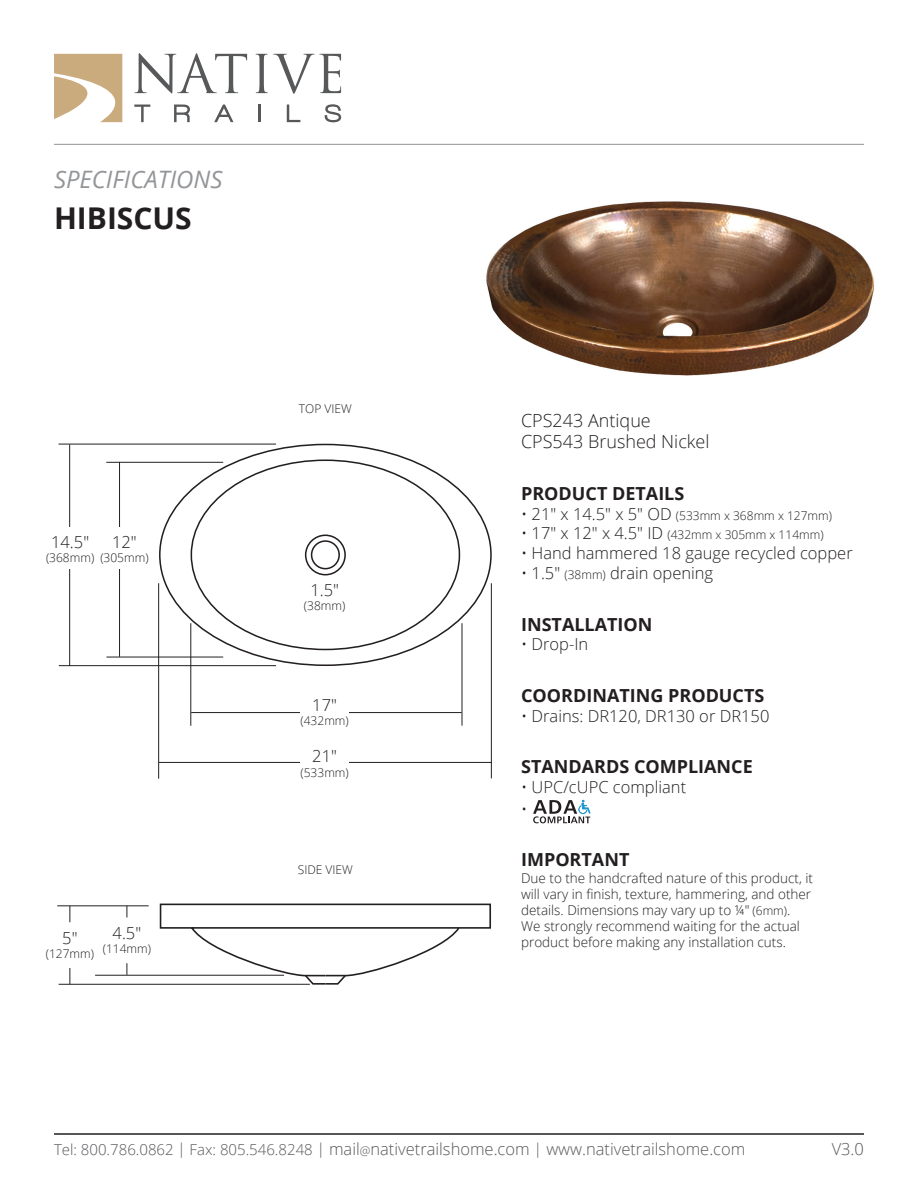
<style>
.page{position:relative;width:918px;height:1188px;background:#fff}
.page>*{position:absolute;margin:0;border:0;box-sizing:border-box;transform-origin:0 0}
.t1{font:700 30px "Open Sans";color:#231f20}
.t2{font:italic 24px "Open Sans";color:#939598}
.t3{font:700 18px "Open Sans";color:#231f20}
.t4{font:300 18px/21.6px "Open Sans";color:#231f20}
.t5{font:300 16.5px/21.6px "Open Sans";color:#231f20}
.t6{font:300 16.5px "Open Sans";color:#57585a}
.t7{font:300 13.5px/16.2px "Open Sans";color:#231f20}
.t8{font:300 12px "Open Sans";color:#231f20}
.s1{font-size:16.5px}
.s2{font-size:12px}
.s3{font-size:15px}
</style>
<div class="page">
<img style="left:486px;top:201px;width:389px;height:175px">
<hr style="left:127px;top:906px;width:1px;height:69px;background:#231f20">
<hr style="left:119px;top:462px;width:1px;height:195px;background:#231f20">
<hr style="left:106px;top:657px;width:117px;height:1px;background:#231f20">
<hr style="left:106px;top:462px;width:117px;height:1px;background:#231f20">
<hr style="left:69px;top:444px;width:1px;height:222px;background:#231f20">
<hr style="left:59px;top:665px;width:217px;height:1px;background:#231f20">
<hr style="left:59px;top:444px;width:217px;height:1px;background:#231f20">
<hr style="left:191px;top:712px;width:271px;height:1px;background:#231f20">
<hr style="left:462px;top:623px;width:1px;height:103px;background:#231f20">
<hr style="left:190px;top:623px;width:1px;height:103px;background:#231f20">
<hr style="left:159px;top:762px;width:333px;height:1px;background:#231f20">
<hr style="left:491px;top:583px;width:1px;height:195px;background:#231f20">
<hr style="left:158px;top:583px;width:1px;height:196px;background:#231f20">
<hr style="left:70px;top:906px;width:1px;height:78px;background:#231f20">
<hr style="left:59px;top:984px;width:251px;height:1px;background:#231f20">
<hr style="left:57px;top:905px;width:92px;height:1px;background:#231f20">
<hr style="left:95px;top:975px;width:189px;height:1px;background:#231f20">
<hr style="left:54px;top:1134px;width:810px;height:1px;background:#231f20">
<hr style="left:54px;top:144px;width:810px;height:1px;background:#939598">
<div style="left:46px;top:527px;width:48px;height:42px;background:#fff"></div>
<div style="left:300px;top:742px;width:49px;height:42px;background:#fff"></div>
<div style="left:44px;top:923px;width:52px;height:44px;background:#fff"></div>
<div style="left:101px;top:918px;width:52px;height:45px;background:#fff"></div>
<div style="left:100px;top:527px;width:49px;height:42px;background:#fff"></div>
<div style="left:300px;top:690px;width:49px;height:42px;background:#fff"></div>
<svg style="left:306px;top:535px;width:39px;height:40px"></svg>
<div style="left:305px;top:535px;width:41px;height:40px;border:2px solid #231f20;border-radius:50%"></div>
<div style="left:311px;top:540px;width:29px;height:29px;border:2px solid #231f20;border-radius:50%"></div>
<svg style="left:159px;top:903px;width:332px;height:82px"></svg>
<svg style="left:256px;top:54px;width:85px;height:40px"></svg>
<svg style="left:258px;top:105px;width:2px;height:17px"></svg>
<svg style="left:287px;top:105px;width:13px;height:17px"></svg>
<svg style="left:325px;top:104px;width:16px;height:18px"></svg>
<svg style="left:54px;top:53px;width:193px;height:69px"></svg>
<svg style="left:533px;top:800px;width:57px;height:23px"></svg>
<h2 class="t2" style="left:54px;top:166px;width:170px">SPECIFICATIONS</h2>
<h1 class="t1" style="left:54px;top:201px;width:139px">HIBISCUS</h1>
<p class="t5" style="left:112px;top:533px;width:26px">12"</p>
<p class="t8" style="left:100px;top:553px;width:50px">(305mm)</p>
<p class="t5" style="left:51px;top:533px;width:40px">14.5"</p>
<p class="t8" style="left:46px;top:553px;width:50px">(368mm)</p>
<p class="t5" style="left:62px;top:928px;width:17px">5"</p>
<p class="t8" style="left:46px;top:949px;width:50px">(127mm)</p>
<p class="t5" style="left:113px;top:924px;width:30px">4.5"</p>
<p class="t8" style="left:103px;top:944px;width:50px">(114mm)</p>
<p class="t8" style="left:299px;top:404px;width:54px">TOP VIEW</p>
<p class="t5" style="left:310px;top:581px;width:30px">1.5"</p>
<p class="t8" style="left:304px;top:601px;width:43px">(38mm)</p>
<p class="t5" style="left:312px;top:696px;width:26px">17"</p>
<p class="t8" style="left:301px;top:716px;width:50px">(432mm)</p>
<p class="t5" style="left:312px;top:747px;width:26px">21"</p>
<p class="t8" style="left:301px;top:768px;width:50px">(533mm)</p>
<p class="t8" style="left:298px;top:864px;width:57px">SIDE VIEW</p>
<h3 class="t4" style="left:521px;top:411px;width:190px">CPS243 Antique<br>CPS543 Brushed Nickel</h3>
<h3 class="t3" style="left:521px;top:483px;width:165px">PRODUCT DETAILS</h3>
<p class="t8" style="left:521px;top:510px;width:313px"><span class="s1">• 21" x 14.5" x 5" OD</span> (533mm x 368mm x 127mm)</p>
<p class="t8" style="left:521px;top:530px;width:304px"><span class="s1">• 17" x 12" x 4.5" ID</span> (432mm x 305mm x 114mm)</p>
<p class="t5" style="left:521px;top:544px;width:333px">• Hand hammered 18 gauge recycled copper</p>
<p class="t5" style="left:521px;top:564px;width:194px">• 1.5" <span class="s2">(38mm)</span> drain opening</p>
<h3 class="t3" style="left:521px;top:614px;width:133px">INSTALLATION</h3>
<p class="t5" style="left:521px;top:635px;width:69px">• Drop-In</p>
<h3 class="t3" style="left:521px;top:685px;width:245px">COORDINATING PRODUCTS</h3>
<p class="t5" style="left:521px;top:707px;width:250px">• Drains: DR120, DR130 or DR150</p>
<h3 class="t3" style="left:521px;top:757px;width:233px">STANDARDS COMPLIANCE</h3>
<p class="t5" style="left:521px;top:778px;width:167px">• UPC/cUPC compliant •</p>
<h3 class="t3" style="left:521px;top:850px;width:110px">IMPORTANT</h3>
<p class="t7" style="left:521px;top:871px;width:293px">Due to the handcrafted nature of this product, it will vary in finish, texture, hammering, and other details. Dimensions may vary up to ¼" <span class="s2">(6mm)</span>.<br>We strongly recommend waiting for the actual product before making any installation cuts.</p>
<p class="t6" style="left:54px;top:1143px;width:693px"><span class="s3">Tel: 800.786.0862 | Fax: 805.546.8248 |</span> mail<span class="s2">@</span>nativetrailshome.com <span class="s3">|</span> www.nativetrailshome.com</p>
<p class="t6" style="left:832px;top:1143px;width:34px">V3.0</p>
</div>
